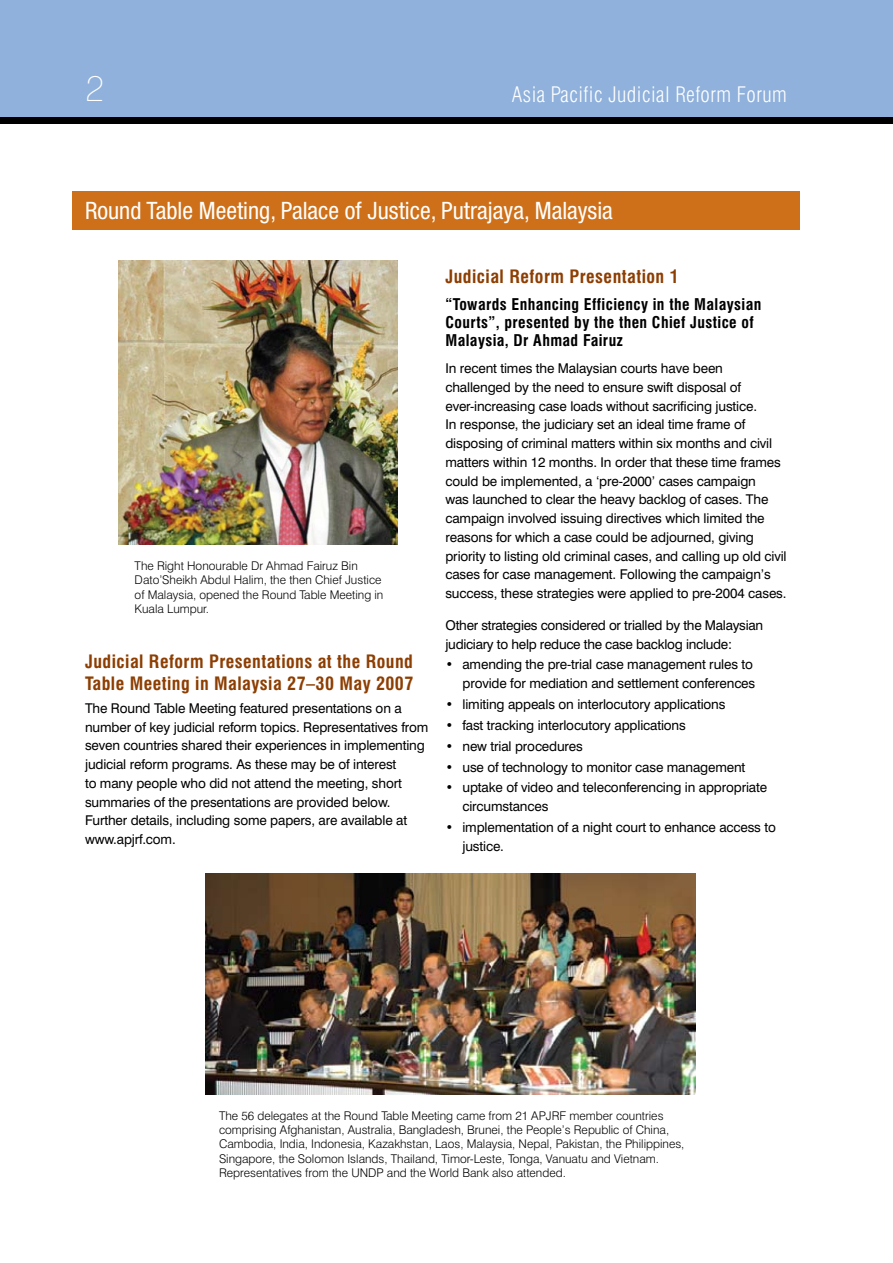
<style>
.page{position:relative;width:893px;height:1263px;background:#fff}
.page>*{position:absolute;margin:0;border:0;box-sizing:border-box;transform-origin:0 0}
.t1{font:100 36px "Swiss 721 BT";color:#fff}
.t2{font:condensed 24px "Helvetica Neue LT";color:#fff}
.t3{font:300 condensed 21px "Swiss 721 BT";letter-spacing:.02em;color:#fff}
.t4{font:700 condensed 18px/21.6px "Swiss 721 BT";letter-spacing:.025em;color:#8d3e02}
.t5{font:700 condensed 15.75px/18px "Swiss 721 BT";letter-spacing:.025em;color:#000}
.t6{font:13.5px/18.8px "Swiss 721 BT";letter-spacing:-.01em;color:#000}
.t7{font:300 12px/14.4px "Swiss 721 BT";color:#000}
</style>
<div class="page">
<div style="left:0;top:0;width:893px;height:122px;background:#90b1db"></div>
<div style="left:72px;top:192px;width:727px;height:38px;background:#ce7019"></div>
<div style="left:0;top:118px;width:893px;height:6px;background:#000"></div>
<img style="left:119px;top:261px;width:279px;height:284px">
<img style="left:206px;top:873px;width:490px;height:221px">
<h1 class="t1" style="left:85px;top:67px;width:20px">2</h1>
<h3 class="t3" style="left:512px;top:82px;width:276px">Asia Pacific Judicial Reform Forum</h3>
<h2 class="t2" style="left:85px;top:196px;width:529px">Round Table Meeting, Palace of Justice, Putrajaya, Malaysia</h2>
<p class="t7" style="left:135px;top:558px;width:250px">The Right Honourable Dr Ahmad Fairuz Bin Dato’Sheikh Abdul Halim, the then Chief Justice of Malaysia, opened the Round Table Meeting in Kuala Lumpur.</p>
<h3 class="t4" style="left:85px;top:651px;width:330px">Judicial Reform Presentations at the Round<br>Table Meeting in Malaysia 27–30 May 2007</h3>
<p class="t6" style="left:85px;top:699px;width:345px">The Round Table Meeting featured presentations on a number of key judicial reform topics. Representatives from seven countries shared their experiences in implementing judicial reform programs. As these may be of interest<br>to many people who did not attend the meeting, short summaries of the presentations are provided below.<br>Further details, including some papers, are available at www.apjrf.com.</p>
<h3 class="t4" style="left:445px;top:266px;width:235px">Judicial Reform Presentation 1</h3>
<p class="t5" style="left:445px;top:295px;width:317px">“Towards Enhancing Efficiency in the Malaysian<br>Courts”, presented by the then Chief Justice of<br>Malaysia, Dr Ahmad Fairuz</p>
<p class="t6" style="left:445px;top:359px;width:343px">In recent times the Malaysian courts have been challenged by the need to ensure swift disposal of ever-increasing case loads without sacrificing justice.<br>In response, the judiciary set an ideal time frame of disposing of criminal matters within six months and civil matters within 12 months. In order that these time frames could be implemented, a ‘pre-2000’ cases campaign<br>was launched to clear the heavy backlog of cases. The campaign involved issuing directives which limited the reasons for which a case could be adjourned, giving priority to listing old criminal cases, and calling up old civil cases for case management. Following the campaign’s success, these strategies were applied to pre-2004 cases.</p>
<p class="t6" style="left:445px;top:615px;width:319px">Other strategies considered or trialled by the Malaysian judiciary to help reduce the case backlog include:</p>
<p class="t6" style="left:445px;top:655px;width:311px;text-align:right">• amending the pre-trial case management rules to provide for mediation and settlement conferences</p>
<p class="t6" style="left:445px;top:695px;width:282px">• limiting appeals on interlocutory applications</p>
<p class="t6" style="left:445px;top:715px;width:242px">• fast tracking interlocutory applications</p>
<p class="t6" style="left:445px;top:736px;width:139px">• new trial procedures</p>
<p class="t6" style="left:445px;top:757px;width:301px">• use of technology to monitor case management</p>
<p class="t6" style="left:462px;top:778px;width:306px;text-indent:-17px">• uptake of video and teleconferencing in appropriate circumstances</p>
<p class="t6" style="left:462px;top:818px;width:315px;text-indent:-17px">• implementation of a night court to enhance access to justice.</p>
<p class="t7" style="left:219px;top:1108px;width:467px">The 56 delegates at the Round Table Meeting came from 21 APJRF member countries comprising Afghanistan, Australia, Bangladesh, Brunei, the People’s Republic of China, Cambodia, India, Indonesia, Kazakhstan, Laos, Malaysia, Nepal, Pakistan, the Philippines, Singapore, the Solomon Islands, Thailand, Timor-Leste, Tonga, Vanuatu and Vietnam.<br>Representatives from the UNDP and the World Bank also attended.</p>
</div>
